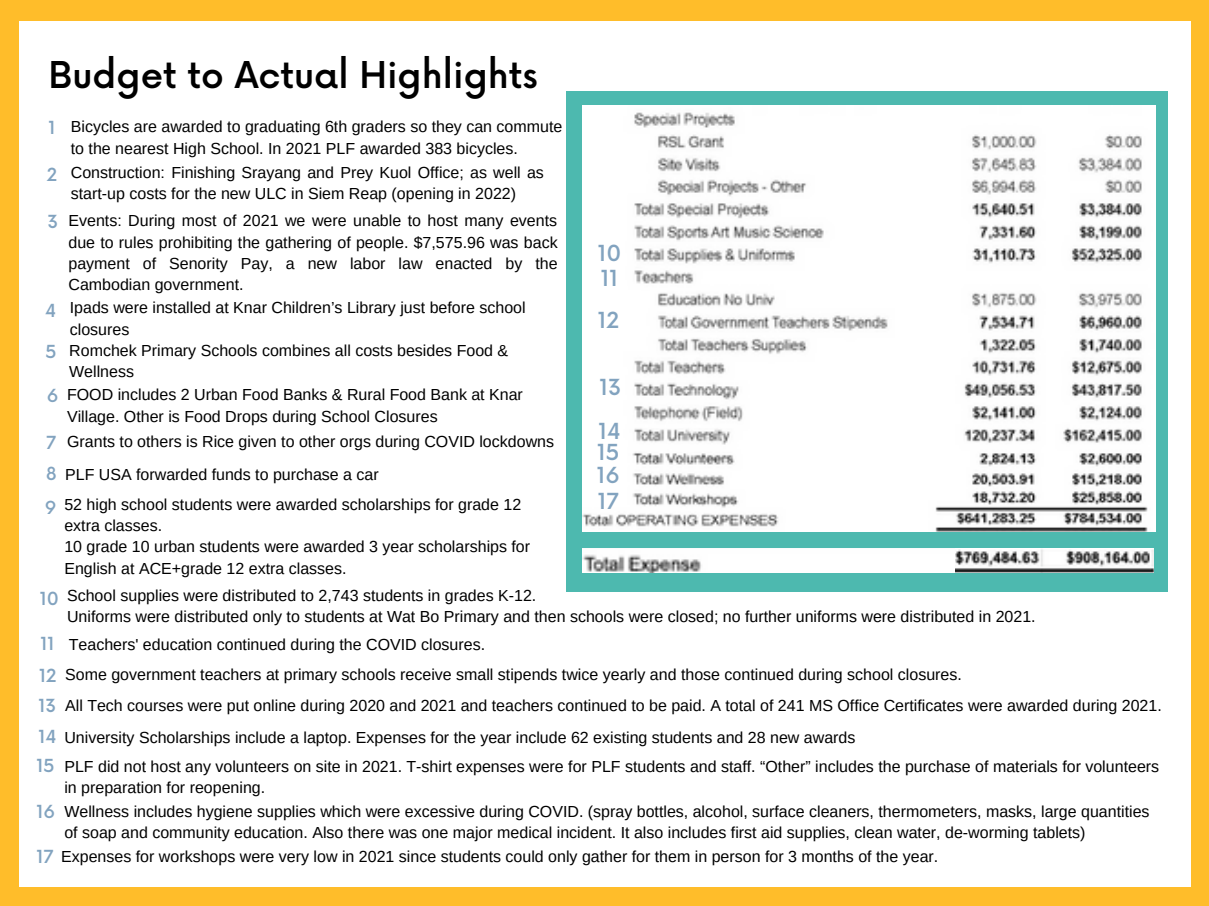
<style>
.page{position:relative;width:1209px;height:906px;background:#ffbd2a}
.page>*{position:absolute;margin:0;border:0;box-sizing:border-box;transform-origin:0 0}
.t1{font:500 36px "Now";color:#000}
.t2{font:500 21.6px/25.2px "Now";color:#82a3bf}
.t3{font:500 17.6px/31.2px "Now";color:#82a3bf;text-align:justify}
.t4{font:16px/21.2px "Arimo";color:#000}
.s1{font-family:"Now";font-weight:500;font-size:17.6px;color:#82a3bf}
</style>
<div class="page">
<div style="left:19px;top:21px;width:1171px;height:865px;background:#fff"></div>
<div style="left:567px;top:91px;width:601px;height:500px;background:#4db9af"></div>
<img style="left:955px;top:549px;width:199px;height:24px">
<img style="left:583px;top:105px;width:573px;height:426px">
<img style="left:583px;top:549px;width:372px;height:24px">
<h1 class="t1" style="left:49px;top:56px;width:491px">Budget to Actual Highlights</h1>
<p class="t3" style="left:49px;top:114px;width:9px">1</p>
<p class="t4" style="left:71px;top:116px;width:493px">Bicycles are awarded to graduating 6th graders so they can commute to the nearest High School. In 2021 PLF awarded 383 bicycles.</p>
<p class="t3" style="left:47px;top:161px;width:12px">2</p>
<p class="t4" style="left:71px;top:161px;width:475px">Construction: Finishing Srayang and Prey Kuol Office; as well as start-up costs for the new ULC in Siem Reap (opening in 2022)</p>
<p class="t3" style="left:47px;top:207px;width:12px">3</p>
<p class="t4" style="left:68px;top:210px;width:491px;text-align:justify">Events: During most of 2021 we were unable to host many events due to rules prohibiting the gathering of people. $7,575.96 was back payment of Senority Pay, a new labor law enacted by the Cambodian government.</p>
<p class="t3" style="left:45px;top:296px;width:13px">4</p>
<p class="t4" style="left:70px;top:297px;width:457px">Ipads were installed at Knar Children’s Library just before school closures</p>
<p class="t3" style="left:46px;top:337px;width:13px">5</p>
<p class="t4" style="left:69px;top:340px;width:441px">Romchek Primary Schools combines all costs besides Food &amp;<br>Wellness</p>
<p class="t3" style="left:47px;top:381px;width:13px">6</p>
<p class="t4" style="left:67px;top:384px;width:457px">FOOD includes 2 Urban Food Banks &amp; Rural Food Bank at Knar<br>Village. Other is Food Drops during School Closures</p>
<p class="t4" style="left:46px;top:431px;width:510px"><span class="s1">7</span> Grants to others is Rice given to other orgs during COVID lockdowns</p>
<p class="t4" style="left:46px;top:463px;width:334px"><span class="s1">8</span> PLF USA forwarded funds to purchase a car</p>
<p class="t3" style="left:45px;top:493px;width:13px">9</p>
<p class="t4" style="left:64px;top:494px;width:467px">52 high school students were awarded scholarships for grade 12 extra classes.<br>10 grade 10 urban students were awarded 3 year scholarships for English at ACE+grade 12 extra classes.</p>
<h2 class="t2" style="left:598px;top:242px;width:25px">10<br>11</h2>
<h2 class="t2" style="left:598px;top:309px;width:23px">12</h2>
<h2 class="t2" style="left:599px;top:367px;width:24px;line-height:43.2px">13<br>14</h2>
<h2 class="t2" style="left:597px;top:442px;width:24px;line-height:23.2px">15<br>16</h2>
<h2 class="t2" style="left:598px;top:490px;width:23px">17</h2>
<p class="t4" style="left:67px;top:585px;width:970px">School supplies were distributed to 2,743 students in grades K-12.<br>Uniforms were distributed only to students at Wat Bo Primary and then schools were closed; no further uniforms were distributed in 2021.</p>
<p class="t4" style="left:64px;top:628px;width:1099px;line-height:31.2px">Teachers' education continued during the COVID closures.<br>Some government teachers at primary schools receive small stipends twice yearly and those continued during school closures.<br>All Tech courses were put online during 2020 and 2021 and teachers continued to be paid. A total of 241 MS Office Certificates were awarded during 2021.<br>University Scholarships include a laptop. Expenses for the year include 62 existing students and 28 new awards</p>
<p class="t4" style="left:64px;top:755px;width:1096px">PLF did not host any volunteers on site in 2021. T-shirt expenses were for PLF students and staff. “Other” includes the purchase of materials for volunteers in preparation for reopening.</p>
<p class="t3" style="left:40px;top:585px;width:21px">10</p>
<p class="t3" style="left:38px;top:629px;width:20px">11<br>12<br>13<br>14</p>
<p class="t3" style="left:37px;top:751px;width:20px">15</p>
<p class="t4" style="left:64px;top:801px;width:1087px;text-indent:-28px"><span class="s1">16</span> Wellness includes hygiene supplies which were excessive during COVID. (spray bottles, alcohol, surface cleaners, thermometers, masks, large quantities of soap and community education. Also there was one major medical incident. It also includes first aid supplies, clean water, de-worming tablets)</p>
<p class="t4" style="left:36px;top:846px;width:903px"><span class="s1">17</span> Expenses for workshops were very low in 2021 since students could only gather for them in person for 3 months of the year.</p>
</div>
